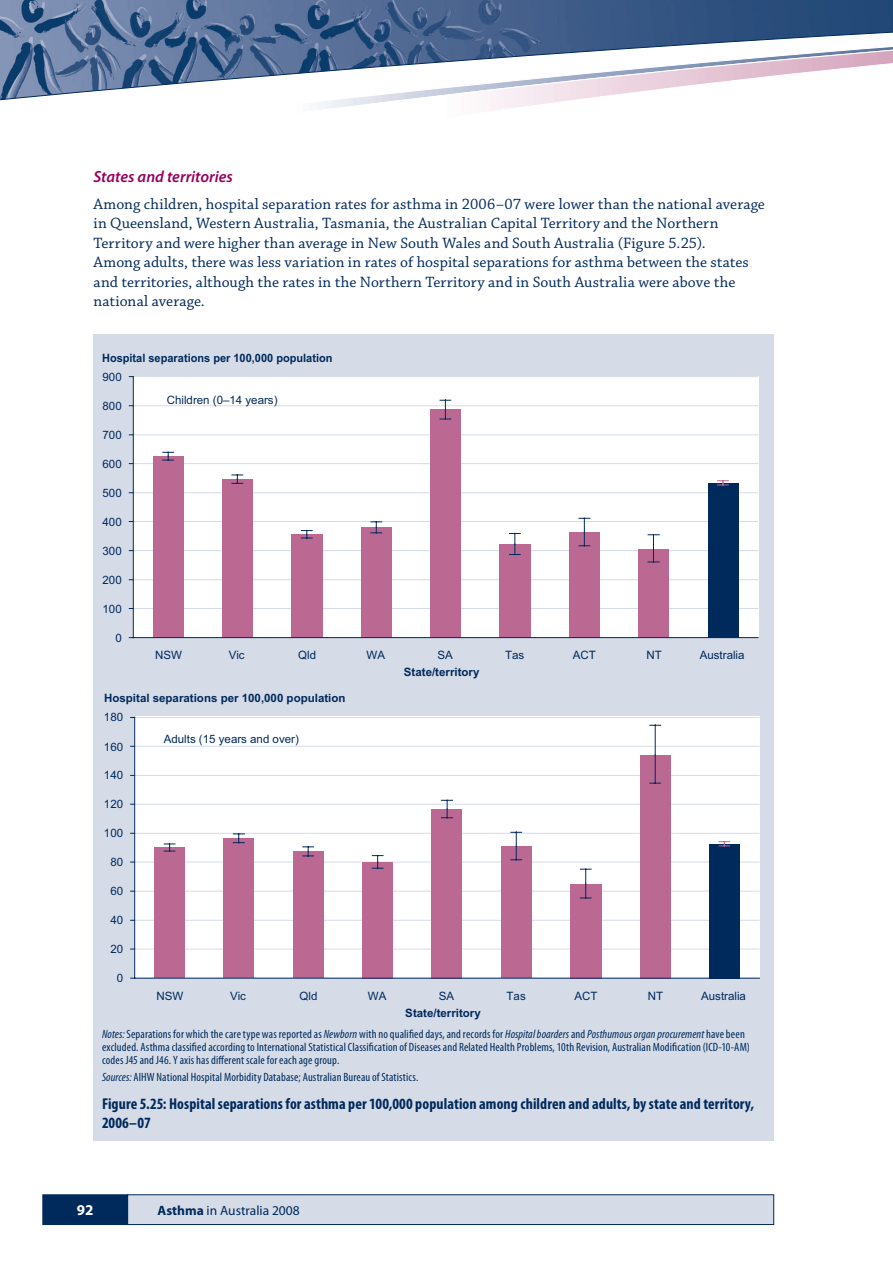
<style>
.page{position:relative;width:893px;height:1263px;background:#fff}
.page>*{position:absolute;margin:0;border:0;box-sizing:border-box;transform-origin:0 0}
.t1{font:italic 600 16.2px "Myriad Pro";color:#97015e}
.t2{font:15.75px/19.5px "Chaparral Pro";letter-spacing:.005em;color:#00295c}
.t3{font:700 condensed 15.75px/19.5px "Myriad Pro";letter-spacing:.005em;color:#00295c}
.t4{font:700 15px "Myriad Pro";color:#fff}
.t5{font:13.5px "Myriad Pro";color:#00295c}
.t6{font:condensed 12px/12.8px "Myriad Pro";letter-spacing:.01em;color:#00295c}
.t7{font:11.55px "Arial";color:#00295c}
.t8{font:700 11.55px "Arial";color:#00295c}
.t9{font:700 11.55px "Arial";color:#00295c;scale:.96 1}
.s1{font-style:italic}
.s2{font-weight:700}
</style>
<div class="page">
<img style="left:0;top:0;width:893px;height:14px">
<svg style="left:0;top:14px;width:892px;height:8px;background:#44628d"></svg>
<svg style="left:0;top:22px;width:892px;height:89px"></svg>
<div style="left:128px;top:1195px;width:646px;height:29px;background:#d5dce8"></div>
<div style="left:127px;top:1194px;width:647px;height:31px;border:1px solid #00295c"></div>
<div style="left:43px;top:1195px;width:84px;height:29px;background:#00295c"></div>
<div style="left:43px;top:1194px;width:85px;height:31px;border:1px solid #00295c"></div>
<svg style="left:892px;top:14px;width:1px;height:49px"></svg>
<div style="left:94px;top:334px;width:680px;height:807px;background:#d5dce8"></div>
<div style="left:135px;top:716px;width:625px;height:262px;background:#fff"></div>
<div style="left:133px;top:376px;width:625px;height:262px;background:#fff"></div>
<hr style="left:133px;top:376px;width:625px;height:1px;background:#d5dce8">
<hr style="left:133px;top:405px;width:625px;height:1px;background:#d5dce8">
<hr style="left:133px;top:434px;width:625px;height:1px;background:#d5dce8">
<hr style="left:133px;top:463px;width:625px;height:1px;background:#d5dce8">
<hr style="left:133px;top:492px;width:625px;height:1px;background:#d5dce8">
<hr style="left:133px;top:521px;width:625px;height:1px;background:#d5dce8">
<hr style="left:133px;top:550px;width:625px;height:1px;background:#d5dce8">
<hr style="left:133px;top:579px;width:625px;height:1px;background:#d5dce8">
<hr style="left:133px;top:608px;width:625px;height:1px;background:#d5dce8">
<div style="left:153px;top:456px;width:30px;height:182px;background:#bb6993"></div>
<div style="left:222px;top:479px;width:31px;height:159px;background:#bb6993"></div>
<div style="left:291px;top:534px;width:31px;height:104px;background:#bb6993"></div>
<div style="left:361px;top:527px;width:30px;height:111px;background:#bb6993"></div>
<div style="left:430px;top:410px;width:31px;height:228px;background:#bb6993"></div>
<div style="left:499px;top:544px;width:31px;height:94px;background:#bb6993"></div>
<div style="left:569px;top:532px;width:31px;height:106px;background:#bb6993"></div>
<div style="left:638px;top:549px;width:31px;height:89px;background:#bb6993"></div>
<div style="left:708px;top:483px;width:30px;height:155px;background:#00295c"></div>
<svg style="left:162px;top:452px;width:12px;height:9px"></svg>
<svg style="left:231px;top:474px;width:12px;height:10px"></svg>
<svg style="left:301px;top:530px;width:12px;height:9px"></svg>
<svg style="left:370px;top:521px;width:12px;height:12px"></svg>
<svg style="left:439px;top:399px;width:12px;height:21px"></svg>
<svg style="left:509px;top:533px;width:12px;height:22px"></svg>
<svg style="left:578px;top:518px;width:12px;height:28px"></svg>
<svg style="left:648px;top:534px;width:12px;height:29px"></svg>
<svg style="left:717px;top:480px;width:12px;height:6px"></svg>
<hr style="left:133px;top:376px;width:1px;height:262px;background:#00295c">
<hr style="left:133px;top:637px;width:625px;height:1px;background:#00295c">
<hr style="left:134px;top:717px;width:626px;height:1px;background:#d5dce8">
<hr style="left:134px;top:746px;width:626px;height:1px;background:#d5dce8">
<hr style="left:134px;top:775px;width:626px;height:1px;background:#d5dce8">
<hr style="left:134px;top:804px;width:626px;height:1px;background:#d5dce8">
<hr style="left:134px;top:833px;width:626px;height:1px;background:#d5dce8">
<hr style="left:134px;top:862px;width:626px;height:1px;background:#d5dce8">
<hr style="left:134px;top:891px;width:626px;height:1px;background:#d5dce8">
<hr style="left:134px;top:920px;width:626px;height:1px;background:#d5dce8">
<hr style="left:134px;top:949px;width:626px;height:1px;background:#d5dce8">
<div style="left:154px;top:847px;width:31px;height:131px;background:#bb6993"></div>
<div style="left:223px;top:838px;width:31px;height:140px;background:#bb6993"></div>
<div style="left:293px;top:851px;width:31px;height:127px;background:#bb6993"></div>
<div style="left:362px;top:862px;width:31px;height:116px;background:#bb6993"></div>
<div style="left:432px;top:809px;width:30px;height:169px;background:#bb6993"></div>
<div style="left:501px;top:846px;width:31px;height:132px;background:#bb6993"></div>
<div style="left:570px;top:884px;width:31px;height:94px;background:#bb6993"></div>
<div style="left:640px;top:755px;width:30px;height:223px;background:#bb6993"></div>
<div style="left:709px;top:844px;width:31px;height:134px;background:#00295c"></div>
<hr style="left:655px;top:724px;width:1px;height:32px;background:#00295c">
<svg style="left:164px;top:843px;width:11px;height:9px"></svg>
<svg style="left:233px;top:833px;width:12px;height:10px"></svg>
<svg style="left:302px;top:846px;width:12px;height:11px"></svg>
<svg style="left:372px;top:855px;width:12px;height:14px"></svg>
<svg style="left:441px;top:800px;width:12px;height:18px"></svg>
<svg style="left:510px;top:831px;width:12px;height:29px"></svg>
<svg style="left:580px;top:868px;width:12px;height:30px"></svg>
<hr style="left:655px;top:754px;width:1px;height:30px;background:#00295c">
<svg style="left:718px;top:841px;width:12px;height:5px"></svg>
<hr style="left:134px;top:716px;width:1px;height:263px;background:#00295c">
<hr style="left:134px;top:978px;width:626px;height:1px;background:#00295c">
<p class="t1" style="left:94px;top:166px;width:141px">States and territories</p>
<p class="t2" style="left:94px;top:195px;width:673px">Among children, hospital separation rates for asthma in 2006–07 were lower than the national average in Queensland, Western Australia, Tasmania, the Australian Capital Territory and the Northern Territory and were higher than average in New South Wales and South Australia (Figure 5.25).<br>Among adults, there was less variation in rates of hospital separations for asthma between the states and territories, although the rates in the Northern Territory and in South Australia were above the national average.</p>
<p class="t9" style="left:102px;top:350px;width:242px">Hospital separations per 100,000 population</p>
<p class="t7" style="left:103px;top:369px;width:21px">900</p>
<p class="t7" style="left:103px;top:398px;width:21px">800</p>
<p class="t7" style="left:103px;top:427px;width:21px">700</p>
<p class="t7" style="left:103px;top:456px;width:21px">600</p>
<p class="t7" style="left:103px;top:485px;width:21px">500</p>
<p class="t7" style="left:103px;top:514px;width:21px">400</p>
<p class="t7" style="left:103px;top:543px;width:21px">300</p>
<p class="t7" style="left:103px;top:572px;width:21px">200</p>
<p class="t7" style="left:103px;top:601px;width:21px">100</p>
<p class="t7" style="left:115px;top:630px;width:8px">0</p>
<p class="t7" style="left:167px;top:393px;width:112px">Children (0–14 years)</p>
<p class="t7" style="left:155px;top:648px;width:28px">NSW</p>
<p class="t7" style="left:229px;top:648px;width:18px">Vic</p>
<p class="t7" style="left:298px;top:648px;width:19px">Qld</p>
<p class="t7" style="left:367px;top:648px;width:20px">WA</p>
<p class="t7" style="left:437px;top:648px;width:17px">SA</p>
<p class="t7" style="left:505px;top:648px;width:21px">Tas</p>
<p class="t7" style="left:573px;top:648px;width:25px">ACT</p>
<p class="t7" style="left:647px;top:648px;width:17px">NT</p>
<p class="t7" style="left:700px;top:648px;width:46px">Australia</p>
<p class="t8" style="left:404px;top:664px;width:77px">State/territory</p>
<p class="t8" style="left:104px;top:690px;width:243px">Hospital separations per 100,000 population</p>
<p class="t7" style="left:104px;top:710px;width:21px">180</p>
<p class="t7" style="left:104px;top:739px;width:21px">160</p>
<p class="t7" style="left:104px;top:768px;width:21px">140</p>
<p class="t7" style="left:104px;top:797px;width:21px">120</p>
<p class="t7" style="left:104px;top:825px;width:21px">100</p>
<p class="t7" style="left:110px;top:855px;width:14px">80</p>
<p class="t7" style="left:110px;top:884px;width:14px">60</p>
<p class="t7" style="left:110px;top:912px;width:14px">40</p>
<p class="t7" style="left:110px;top:942px;width:14px">20</p>
<p class="t7" style="left:117px;top:970px;width:8px">0</p>
<p class="t7" style="left:164px;top:731px;width:137px">Adults (15 years and over)</p>
<p class="t7" style="left:156px;top:988px;width:28px">NSW</p>
<p class="t7" style="left:230px;top:988px;width:18px">Vic</p>
<p class="t7" style="left:300px;top:988px;width:19px">Qld</p>
<p class="t7" style="left:368px;top:988px;width:20px">WA</p>
<p class="t7" style="left:439px;top:988px;width:17px">SA</p>
<p class="t7" style="left:507px;top:988px;width:21px">Tas</p>
<p class="t7" style="left:574px;top:988px;width:25px">ACT</p>
<p class="t7" style="left:648px;top:988px;width:17px">NT</p>
<p class="t7" style="left:701px;top:988px;width:46px">Australia</p>
<p class="t8" style="left:405px;top:1005px;width:77px">State/territory</p>
<p class="t6" style="left:102px;top:1028px;width:649px"><span class="s1">Notes:</span> Separations for which the care type was reported as <span class="s1">Newborn</span> with no qualified days, and records for <span class="s1">Hospital boarders</span> and <span class="s1">Posthumous organ procurement</span> have been excluded. Asthma classified according to International Statistical Classification of Diseases and Related Health Problems, 10th Revision, Australian Modification (ICD-10-AM) codes J45 and J46. Y axis has different scale for each age group.</p>
<p class="t6" style="left:102px;top:1070px;width:318px"><span class="s1">Sources:</span> AIHW National Hospital Morbidity Database; Australian Bureau of Statistics.</p>
<p class="t3" style="left:102px;top:1093px;width:654px">Figure 5.25: Hospital separations for asthma per 100,000 population among children and adults, by state and territory,<br>2006–07</p>
<p class="t4" style="left:77px;top:1200px;width:18px">92</p>
<p class="t5" style="left:158px;top:1202px;width:144px"><span class="s2">Asthma</span> in Australia 2008</p>
</div>
